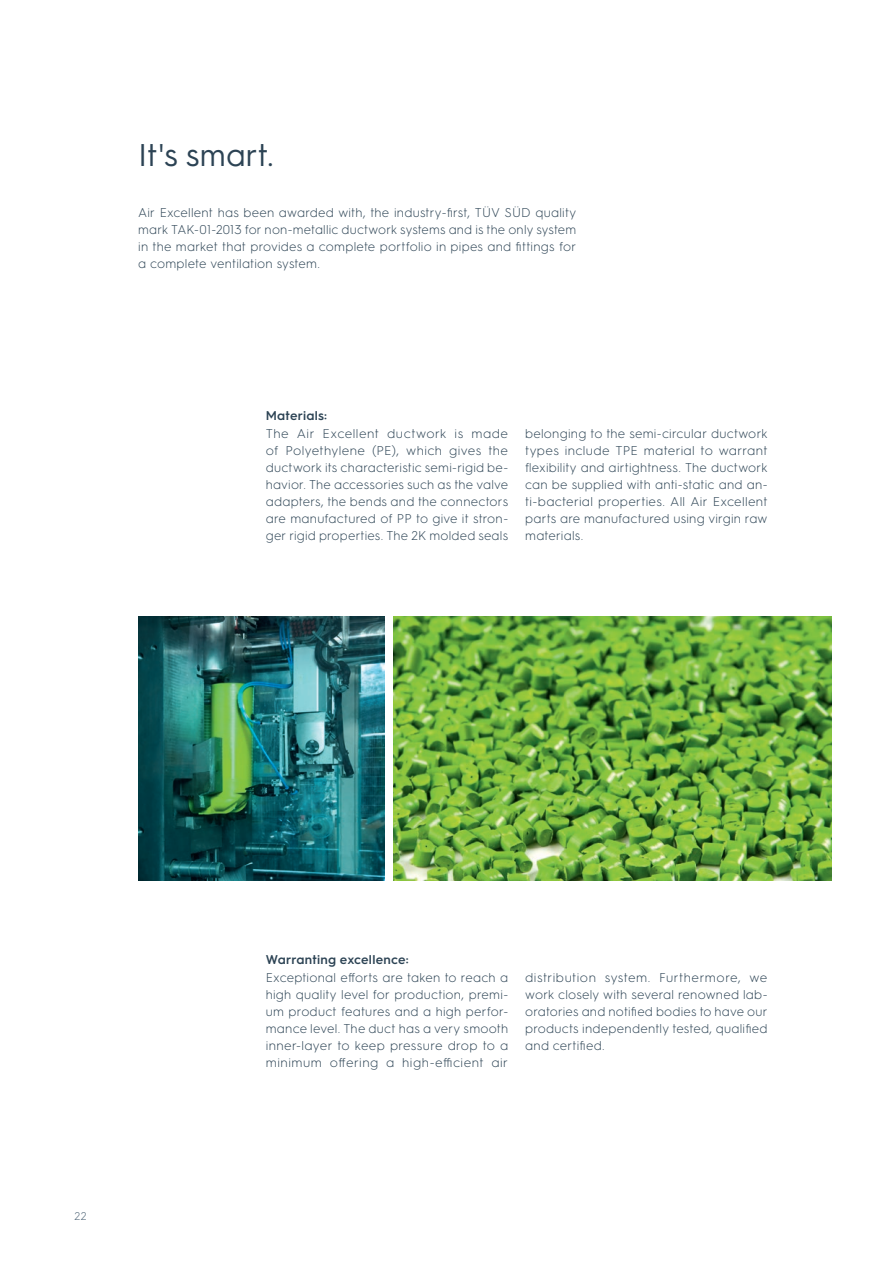
<style>
.page{position:relative;width:893px;height:1263px;background:#fff}
.page>*{position:absolute;margin:0;border:0;box-sizing:border-box;transform-origin:0 0}
.t1{font:31.5px "HGS3";letter-spacing:.005em;color:#2c4354}
.t2{font:300 12.75px/17px "HGS3";letter-spacing:.02em;color:#2c4354;text-align:justify}
.t3{font:600 12.75px "HGS3";letter-spacing:.02em;color:#2c4354}
.t4{font:300 11.25px "HGS3";color:#4e6476}
</style>
<div class="page">
<img style="left:138px;top:617px;width:247px;height:263px">
<img style="left:393px;top:616px;width:438px;height:264px">
<h1 class="t1" style="left:138px;top:133px;width:137px">It's smart.</h1>
<p class="t2" style="left:138px;top:203px;width:439px">Air Excellent has been awarded with, the industry-first, TÜV SÜD quality mark TAK-01-2013 for non-metallic ductwork systems and is the only system in the market that provides a complete portfolio in pipes and fittings for a complete ventilation system.</p>
<p class="t3" style="left:266px;top:406px;width:63px">Materials:</p>
<p class="t2" style="left:266px;top:424px;width:244px">The Air Excellent ductwork is made of Polyethylene (PE), which gives the ductwork its characteristic semi-rigid be&shy;havior. The accessories such as the valve adapters, the bends and the connectors are manufactured of PP to give it stron&shy;ger rigid properties. The 2K molded seals</p>
<p class="t2" style="left:525px;top:424px;width:244px">belonging to the semi-circular ductwork types include TPE material to warrant flexibility and airtightness. The ductwork can be supplied with anti-static and an&shy;ti-bacterial properties. All Air Excellent parts are manufactured using virgin raw materials.</p>
<p class="t4" style="left:74px;top:1209px;width:14px">22</p>
<p class="t3" style="left:266px;top:950px;width:144px">Warranting excellence:</p>
<p class="t2" style="left:266px;top:969px;width:244px">Exceptional efforts are taken to reach a high quality level for production, premi&shy;um product features and a high perfor&shy;mance level. The duct has a very smooth inner-layer to keep pressure drop to a minimum offering a high-efficient air</p>
<p class="t2" style="left:525px;top:969px;width:244px">distribution system. Furthermore, we work closely with several renowned lab&shy;oratories and notified bodies to have our products independently tested, qualified and certified.</p>
</div>
